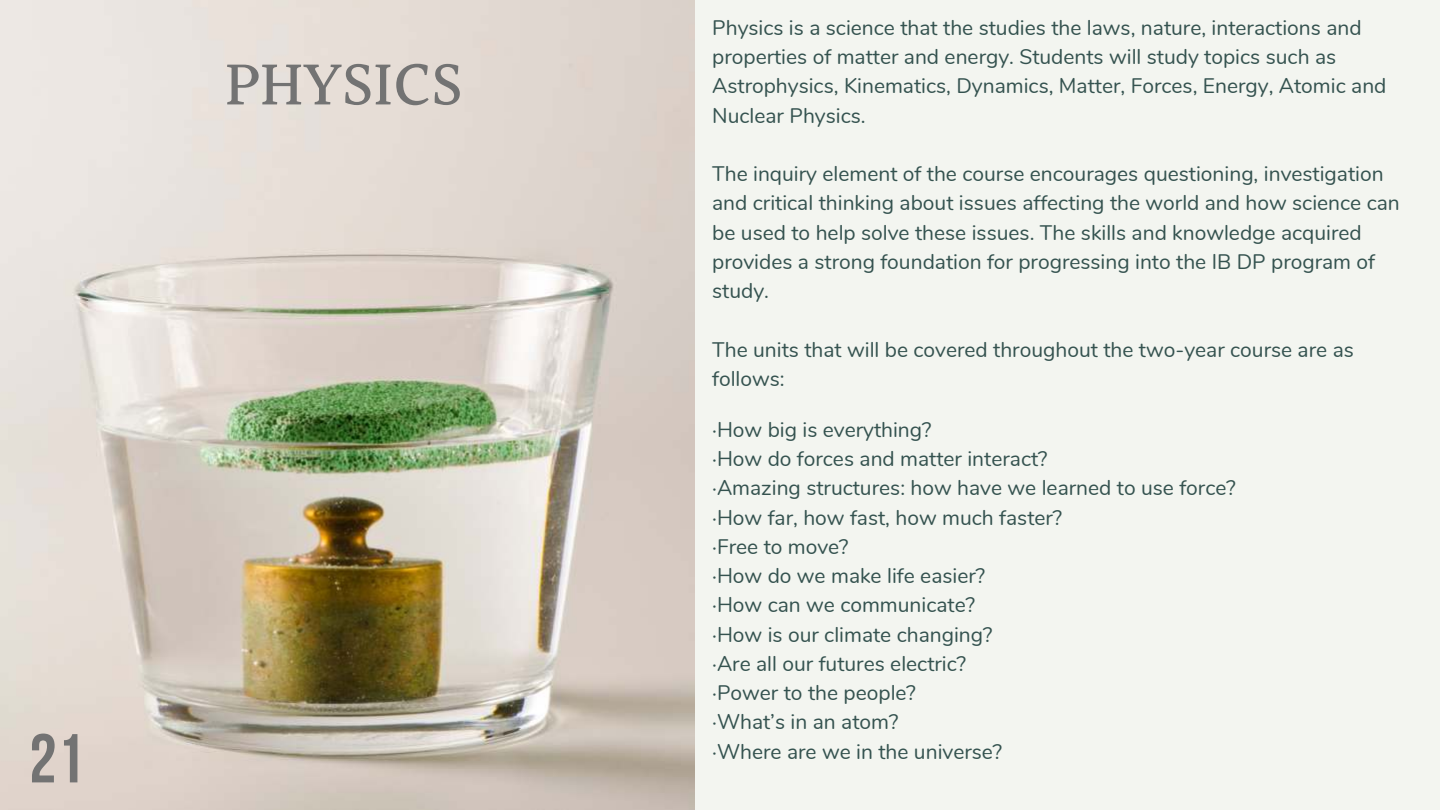
<style>
.page{position:relative;width:1440px;height:810px;background:#f3f5f0}
.page>*{position:absolute;margin:0;border:0;box-sizing:border-box;transform-origin:0 0}
.t1{font:700 69px "Bebas Neue";color:#737373}
.t2{font:500 64px "Halant";color:#737373}
.t3{font:21px/29.2px "Nunito";color:#34524f}
</style>
<div class="page">
<img style="left:0;top:0;width:694px;height:810px">
<h2 class="t2" style="left:225px;top:42px;width:239px">PHYSICS</h2>
<h1 class="t1" style="left:29px;top:721px;width:56px">21</h1>
<p class="t3" style="left:712px;top:12px;width:676px">Physics is a science that the studies the laws, nature, interactions and properties of matter and energy. Students will study topics such as Astrophysics, Kinematics, Dynamics, Matter, Forces, Energy, Atomic and Nuclear Physics.</p>
<p class="t3" style="left:712px;top:158px;width:689px">The inquiry element of the course encourages questioning, investigation and critical thinking about issues affecting the world and how science can be used to help solve these issues. The skills and knowledge acquired provides a strong foundation for progressing into the IB DP program of study.</p>
<p class="t3" style="left:712px;top:334px;width:643px">The units that will be covered throughout the two-year course are as follows:</p>
<p class="t3" style="left:712px;top:414px;width:525px">·How big is everything?<br>·How do forces and matter interact?<br>·Amazing structures: how have we learned to use force? ·How far, how fast, how much faster?<br>·Free to move?<br>·How do we make life easier?<br>·How can we communicate?<br>·How is our climate changing?<br>·Are all our futures electric?<br>·Power to the people?<br>·What’s in an atom?<br>·Where are we in the universe?</p>
</div>
